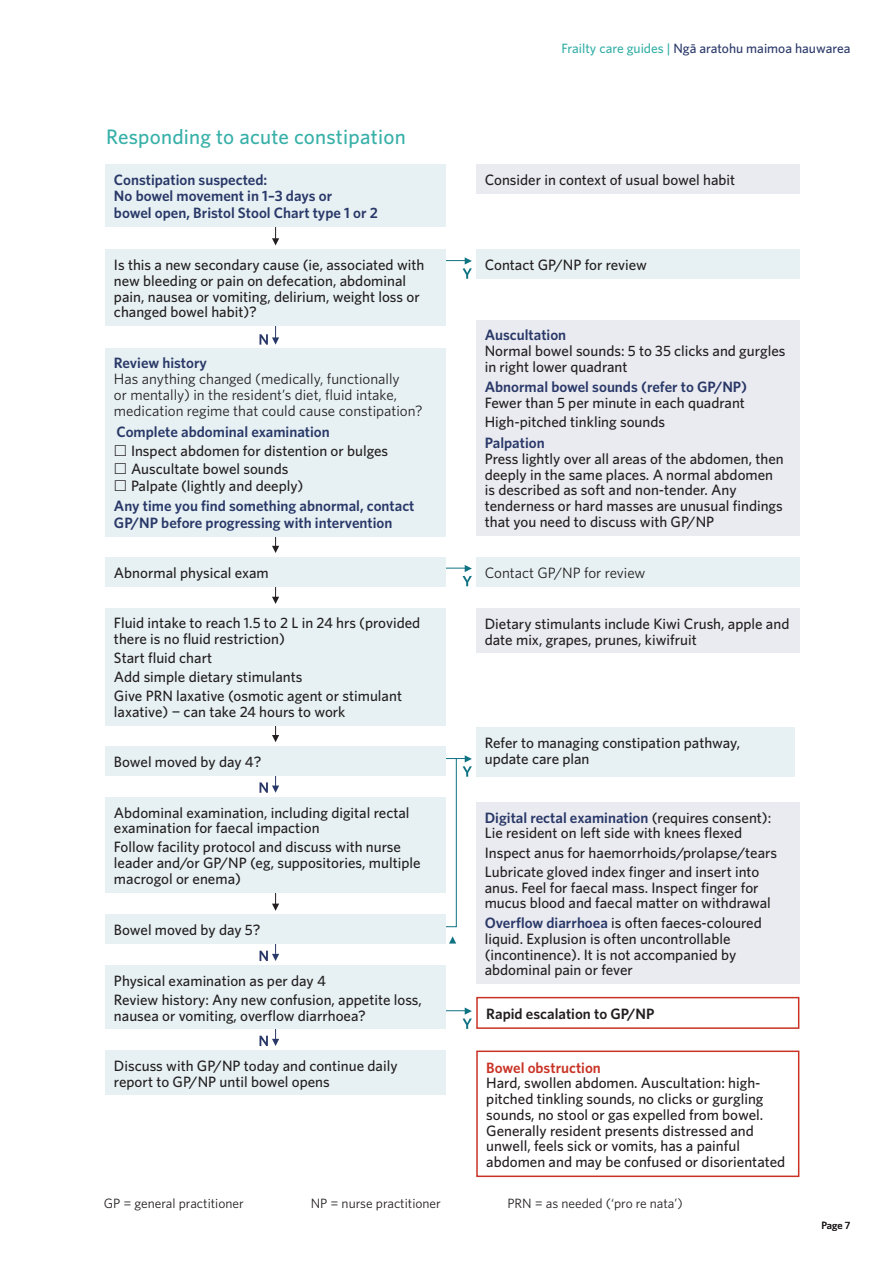
<style>
.page{position:relative;width:893px;height:1263px;background:#fff}
.page>*{position:absolute;margin:0;border:0;box-sizing:border-box;transform-origin:0 0}
.H3_Sub_3_GREEN{font:500 21px "Whitney";letter-spacing:.01em;color:#37b0a8}
._8_1_Info_S24-3_10_1{font:500 15px/15.8px "Whitney";color:#231f20}
._8_1_Head_S24-3___10{font:600 15px/16.5px "Whitney";color:#293868}
._8_1_Info_C19_10_5_1{font:15px/15.8px "Whitney";color:#231f20}
._8_1_Head_S24-3___10-2{font:500 15px/15.8px "Whitney";color:#231f20}
._8_1_Info_C19_10_5_1-2{font:600 15px "Whitney";color:#293868}
._8_1_Head_S24-3___10-3{font:600 15px "Whitney";color:#231f20}
._8_1_Head_S24-3___10-4{font:600 15px "Whitney";color:#c93325}
._3_3_Body_for_legend{font:13.5px "Whitney";color:#231f20}
.t1{font:500 13.5px "Whitney";color:#293868}
.t2{font:500 10.5px "Whitney";color:#231f20}
.s1{color:#37b0a8}
.s2{font-weight:500;color:#231f20}
.s3{font-weight:600;color:#293868}
</style>
<div class="page">
<svg style="left:272px;top:238px;width:7px;height:7px"></svg>
<hr style="left:275px;top:198px;width:1px;height:41px;background:#231f20">
<div style="left:476px;top:997px;width:323px;height:32px;border:2px solid #c93325"></div>
<hr style="left:275px;top:297px;width:1px;height:41px;background:#293868">
<svg style="left:389px;top:759px;width:68px;height:168px"></svg>
<hr style="left:392px;top:1010px;width:74px;height:1px;background:#107383">
<svg style="left:463px;top:1007px;width:9px;height:22px"></svg>
<hr style="left:392px;top:568px;width:74px;height:1px;background:#107383">
<svg style="left:463px;top:565px;width:9px;height:21px"></svg>
<hr style="left:392px;top:758px;width:74px;height:1px;background:#107383">
<svg style="left:463px;top:755px;width:9px;height:22px"></svg>
<hr style="left:392px;top:260px;width:74px;height:1px;background:#107383">
<svg style="left:463px;top:257px;width:9px;height:22px"></svg>
<svg style="left:260px;top:334px;width:19px;height:11px"></svg>
<div style="left:105px;top:164px;width:341px;height:62px;background:#e7f1f3"></div>
<div style="left:476px;top:320px;width:323px;height:215px;background:#eaebf0"></div>
<div style="left:476px;top:164px;width:323px;height:29px;background:#eaebf0"></div>
<div style="left:476px;top:557px;width:323px;height:29px;background:#e7f1f3"></div>
<div style="left:476px;top:250px;width:323px;height:29px;background:#e7f1f3"></div>
<div style="left:476px;top:608px;width:323px;height:45px;background:#eaebf0"></div>
<div style="left:476px;top:728px;width:319px;height:49px;background:#e7f1f3"></div>
<div style="left:476px;top:802px;width:323px;height:182px;background:#eaebf0"></div>
<div style="left:476px;top:1050px;width:323px;height:127px;border:2px solid #c93325"></div>
<svg style="left:449px;top:936px;width:7px;height:7px"></svg>
<svg style="left:272px;top:546px;width:7px;height:7px"></svg>
<hr style="left:275px;top:506px;width:1px;height:40px;background:#231f20">
<svg style="left:272px;top:597px;width:7px;height:7px"></svg>
<hr style="left:275px;top:564px;width:1px;height:33px;background:#231f20">
<svg style="left:272px;top:735px;width:7px;height:7px"></svg>
<hr style="left:275px;top:702px;width:1px;height:34px;background:#231f20">
<svg style="left:272px;top:904px;width:7px;height:7px"></svg>
<hr style="left:275px;top:871px;width:1px;height:33px;background:#231f20">
<hr style="left:275px;top:758px;width:1px;height:30px;background:#293868">
<svg style="left:260px;top:782px;width:19px;height:11px"></svg>
<svg style="left:260px;top:943px;width:19px;height:18px"></svg>
<svg style="left:260px;top:1029px;width:19px;height:17px"></svg>
<div style="left:105px;top:250px;width:341px;height:76px;background:#e7f1f3"></div>
<div style="left:105px;top:348px;width:341px;height:188px;background:#e7f1f3"></div>
<div style="left:105px;top:746px;width:341px;height:29px;background:#e7f1f3"></div>
<div style="left:105px;top:607px;width:341px;height:118px;background:#e7f1f3"></div>
<div style="left:105px;top:914px;width:341px;height:29px;background:#e7f1f3"></div>
<div style="left:105px;top:1050px;width:341px;height:45px;background:#e7f1f3"></div>
<div style="left:105px;top:797px;width:341px;height:95px;background:#e7f1f3"></div>
<div style="left:105px;top:965px;width:341px;height:64px;background:#e7f1f3"></div>
<div style="left:105px;top:557px;width:341px;height:29px;background:#e7f1f3"></div>
<p class="H3_Sub_3_GREEN" style="left:106px;top:123px;width:301px">Responding to acute constipation</p>
<p class="_8_1_Head_S24-3___10" style="left:114px;top:171px;width:155px">Constipation suspected:</p>
<p class="_8_1_Head_S24-3___10" style="left:114px;top:187px;width:220px">No bowel movement in 1–3 days or</p>
<p class="_8_1_Head_S24-3___10" style="left:114px;top:204px;width:265px">bowel open, Bristol Stool Chart type 1 or 2</p>
<p class="_8_1_Info_S24-3_10_1" style="left:114px;top:257px;width:312px">Is this a new secondary cause (ie, associated with new bleeding or pain on defecation, abdominal pain, nausea or vomiting, delirium, weight loss or changed bowel habit)?</p>
<p class="_8_1_Head_S24-3___10" style="left:114px;top:355px;width:95px">Review history</p>
<p class="_8_1_Info_C19_10_5_1" style="left:114px;top:371px;width:310px">Has anything changed (medically, functionally<br>or mentally) in the resident’s diet, fluid intake, medication regime that could cause constipation?</p>
<p class="_8_1_Info_C19_10_5_1-2" style="left:117px;top:422px;width:215px">Complete abdominal examination</p>
<p class="_8_1_Info_S24-3_10_1" style="left:131px;top:443px;width:259px">Inspect abdomen for distention or bulges</p>
<p class="_8_1_Info_S24-3_10_1" style="left:131px;top:460px;width:159px">Auscultate bowel sounds</p>
<p class="_8_1_Info_S24-3_10_1" style="left:131px;top:478px;width:174px">Palpate (lightly and deeply)</p>
<p class="_8_1_Head_S24-3___10" style="left:114px;top:497px;width:302px">Any time you find something abnormal, contact<br>GP/NP before progressing with intervention</p>
<p class="_8_1_Info_S24-3_10_1" style="left:114px;top:564px;width:156px">Abnormal physical exam</p>
<p class="_8_1_Info_S24-3_10_1" style="left:114px;top:615px;width:308px">Fluid intake to reach 1.5 to 2 L in 24 hrs (provided there is no fluid restriction)</p>
<p class="_8_1_Info_S24-3_10_1" style="left:114px;top:650px;width:100px">Start fluid chart</p>
<p class="_8_1_Info_S24-3_10_1" style="left:114px;top:669px;width:190px">Add simple dietary stimulants</p>
<p class="_8_1_Info_S24-3_10_1" style="left:114px;top:688px;width:290px">Give PRN laxative (osmotic agent or stimulant laxative) − can take 24 hours to work</p>
<p class="_8_1_Info_S24-3_10_1" style="left:114px;top:753px;width:149px">Bowel moved by day 4?</p>
<p class="_8_1_Info_S24-3_10_1" style="left:114px;top:804px;width:297px">Abdominal examination, including digital rectal examination for faecal impaction</p>
<p class="_8_1_Info_S24-3_10_1" style="left:114px;top:839px;width:308px">Follow facility protocol and discuss with nurse leader and/or GP/NP (eg, suppositories, multiple macrogol or enema)</p>
<p class="_8_1_Info_S24-3_10_1" style="left:114px;top:922px;width:148px">Bowel moved by day 5?</p>
<p class="_8_1_Info_S24-3_10_1" style="left:114px;top:972px;width:213px">Physical examination as per day 4</p>
<p class="_8_1_Info_S24-3_10_1" style="left:114px;top:992px;width:310px">Review history: Any new confusion, appetite loss, nausea or vomiting, overflow diarrhoea?</p>
<p class="_8_1_Info_S24-3_10_1" style="left:114px;top:1058px;width:285px">Discuss with GP/NP today and continue daily report to GP/NP until bowel opens</p>
<p class="t1" style="left:562px;top:40px;width:290px"><span class="s1">Frailty care guides |</span> Ngā aratohu maimoa hauwarea</p>
<p class="_8_1_Info_S24-3_10_1" style="left:485px;top:171px;width:252px">Consider in context of usual bowel habit</p>
<p class="_8_1_Info_S24-3_10_1" style="left:485px;top:257px;width:164px">Contact GP/NP for review</p>
<p class="_8_1_Head_S24-3___10" style="left:485px;top:326px;width:83px">Auscultation</p>
<p class="_8_1_Info_S24-3_10_1" style="left:485px;top:343px;width:302px">Normal bowel sounds: 5 to 35 clicks and gurgles in right lower quadrant</p>
<p class="_8_1_Head_S24-3___10" style="left:485px;top:379px;width:264px">Abnormal bowel sounds (refer to GP/NP)</p>
<p class="_8_1_Info_S24-3_10_1" style="left:485px;top:395px;width:262px">Fewer than 5 per minute in each quadrant</p>
<p class="_8_1_Info_S24-3_10_1" style="left:485px;top:414px;width:182px">High-pitched tinkling sounds</p>
<p class="_8_1_Head_S24-3___10" style="left:485px;top:434px;width:61px">Palpation</p>
<p class="_8_1_Info_S24-3_10_1" style="left:485px;top:451px;width:301px">Press lightly over all areas of the abdomen, then deeply in the same places. A normal abdomen is described as soft and non-tender. Any tenderness or hard masses are unusual findings that you need to discuss with GP/NP</p>
<p class="_8_1_Info_C19_10_5_1" style="left:485px;top:564px;width:162px">Contact GP/NP for review</p>
<p class="_8_1_Info_S24-3_10_1" style="left:485px;top:616px;width:306px">Dietary stimulants include Kiwi Crush, apple and date mix, grapes, prunes, kiwifruit</p>
<p class="_8_1_Info_S24-3_10_1" style="left:485px;top:735px;width:257px">Refer to managing constipation pathway, update care plan</p>
<p class="_8_1_Head_S24-3___10" style="left:485px;top:809px;width:288px">Digital rectal examination <span class="s2">(requires consent):</span></p>
<p class="_8_1_Info_S24-3_10_1" style="left:485px;top:825px;width:259px">Lie resident on left side with knees flexed</p>
<p class="_8_1_Info_S24-3_10_1" style="left:485px;top:844px;width:294px">Inspect anus for haemorrhoids/prolapse/tears</p>
<p class="_8_1_Info_S24-3_10_1" style="left:485px;top:863px;width:288px">Lubricate gloved index finger and insert into anus. Feel for faecal mass. Inspect finger for mucus blood and faecal matter on withdrawal</p>
<p class="_8_1_Head_S24-3___10-2" style="left:485px;top:915px;width:279px"><span class="s3">Overflow diarrhoea</span> is often faeces-coloured liquid. Explusion is often uncontrollable (incontinence). It is not accompanied by abdominal pain or fever</p>
<p class="_8_1_Head_S24-3___10-3" style="left:486px;top:1004px;width:170px">Rapid escalation to GP/NP</p>
<p class="_8_1_Head_S24-3___10-4" style="left:486px;top:1057px;width:116px">Bowel obstruction</p>
<p class="_8_1_Info_S24-3_10_1" style="left:486px;top:1075px;width:301px">Hard, swollen abdomen. Auscultation: high&shy;pitched tinkling sounds, no clicks or gurgling sounds, no stool or gas expelled from bowel.<br>Generally resident presents distressed and unwell, feels sick or vomits, has a painful abdomen and may be confused or disorientated</p>
<p class="_3_3_Body_for_legend" style="left:104px;top:1194px;width:142px">GP = general practitioner</p>
<p class="_3_3_Body_for_legend" style="left:311px;top:1194px;width:132px">NP = nurse practitioner</p>
<p class="_3_3_Body_for_legend" style="left:507px;top:1194px;width:177px">PRN = as needed (‘pro re nata’)</p>
<p class="t2" style="left:822px;top:1218px;width:30px">Page 7</p>
</div>
